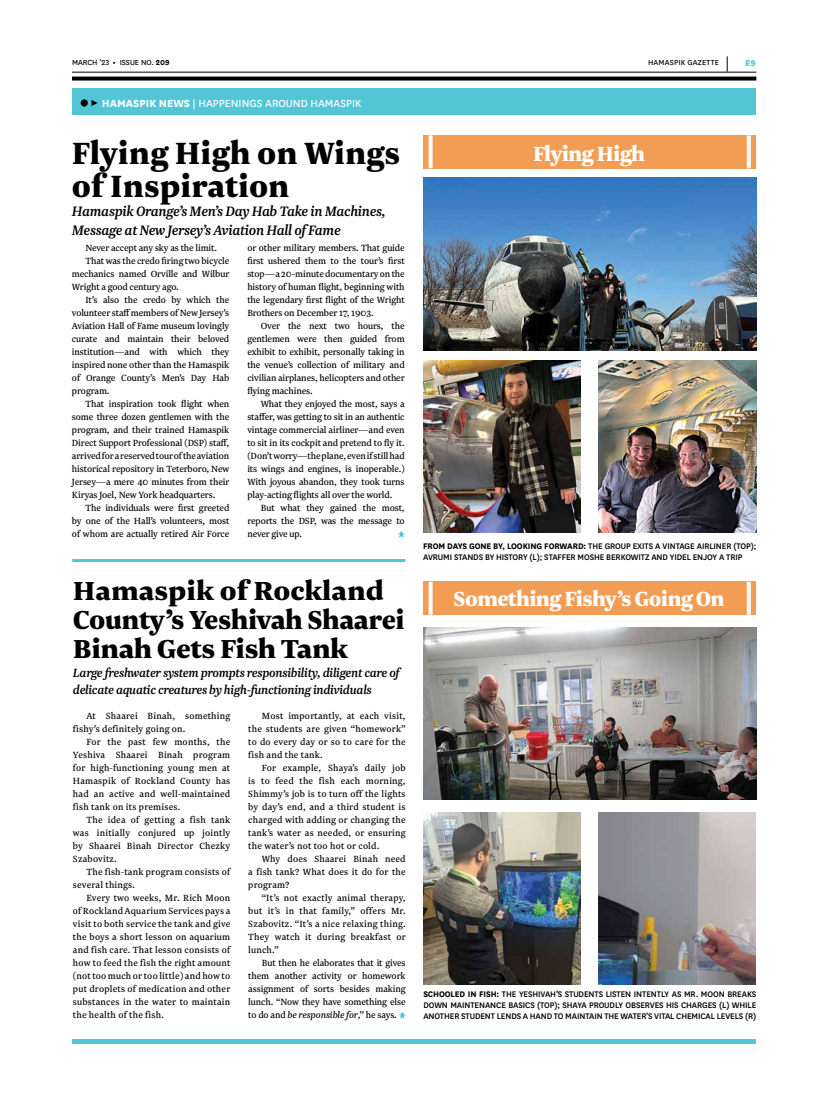
<style>
.page{position:relative;width:828px;height:1116px;background:#fff}
.page>*{position:absolute;margin:0;border:0;box-sizing:border-box;transform-origin:0 0}
.t1{font:900 36px/33px "Newzald";color:#000}
.t2{font:900 30.5px/29px "Newzald";letter-spacing:-.015em;color:#000;scale:1.04 1}
.t3{font:900 24px "Newzald";letter-spacing:-.03em;color:#fff}
.t4{font:italic 500 16px/19px "Newzald";letter-spacing:-.02em;color:#000;scale:.96 1}
.t5{font:italic 500 14px/17px "Newzald";letter-spacing:-.02em;color:#000;scale:.96 1}
.t6{font:12px "National";color:#fff}
.t7{font:10.5px/13px "Newzald";letter-spacing:-.01em;color:#000;text-align:justify}
.t8{font:10.5px/13px "Newzald";letter-spacing:.02em;color:#000}
.t9{font:800 9.9px "National";color:#53c6d6}
.t10{font:500 9.5px/11px "National";letter-spacing:-.01em;color:#000;text-align:justify;scale:.96 1}
.t11{font:8.5px "National";color:#000}
.t12{font:8.5px "National";letter-spacing:.02em;color:#000}
.s1{font-weight:700}
.s2{font-style:italic}
</style>
<div class="page">
<div style="left:423px;top:582px;width:333px;height:33px;background:#f39c53"></div>
<svg style="left:429px;top:582px;width:4px;height:33px"></svg>
<svg style="left:747px;top:582px;width:4px;height:33px"></svg>
<div style="left:423px;top:135px;width:333px;height:33px;background:#f39c53"></div>
<svg style="left:429px;top:135px;width:4px;height:33px"></svg>
<svg style="left:747px;top:135px;width:4px;height:33px"></svg>
<svg style="left:398px;top:531px;width:7px;height:7px"></svg>
<svg style="left:399px;top:1012px;width:7px;height:7px"></svg>
<hr style="left:72px;top:559px;width:333px;height:3px;background:#53c6d6">
<div style="left:72px;top:89px;width:684px;height:26px;background:#53c6d6"></div>
<div style="left:81px;top:99px;width:7px;height:8px;background:#000;border-radius:50%"></div>
<svg style="left:91px;top:100px;width:7px;height:6px"></svg>
<hr style="left:72px;top:1040px;width:684px;height:4px;background:#53c6d6">
<img style="left:423px;top:812px;width:158px;height:172px">
<img style="left:598px;top:812px;width:158px;height:172px">
<img style="left:423px;top:627px;width:333px;height:172px">
<img style="left:423px;top:178px;width:333px;height:172px">
<img style="left:598px;top:360px;width:158px;height:173px">
<img style="left:423px;top:360px;width:158px;height:173px">
<svg style="left:72px;top:77px;width:684px;height:4px;background:#1c1c1c"></svg>
<hr style="left:72px;top:72px;width:684px;height:1px;background:#000">
<svg style="left:727px;top:56px;width:1px;height:16px"></svg>
<p class="t11" style="left:72px;top:57px;width:99px">MARCH ’23 <span class="s1">•</span> ISSUE NO. <span class="s1">209</span></p>
<p class="t12" style="left:648px;top:57px;width:73px">HAMASPIK GAZETTE</p>
<p class="t9" style="left:745px;top:55px;width:12px">E9</p>
<p class="t6" style="left:102px;top:95px;width:261px"><span class="s1">HAMASPIK NEWS</span> | HAPPENINGS AROUND HAMASPIK</p>
<h1 class="t1" style="left:72px;top:135px;width:330px">Flying High on Wings of Inspiration</h1>
<h3 class="t4" style="left:72px;top:201px;width:329px">Hamaspik Orange’s Men’s Day Hab Take in Machines,<br>Message at New Jersey’s Aviation Hall of Fame</h3>
<p class="t7" style="left:85px;top:241px;width:133px">Never accept any sky as the limit.</p>
<p class="t7" style="left:85px;top:254px;width:145px">That was the credo firing two bicycle</p>
<p class="t7" style="left:72px;top:267px;width:159px">mechanics named Orville and Wilbur</p>
<p class="t7" style="left:72px;top:280px;width:108px">Wright a good century ago.</p>
<p class="t7" style="left:85px;top:293px;width:145px">It’s also the credo by which the</p>
<p class="t7" style="left:72px;top:306px;width:159px">volunteer staff members of New Jersey’s</p>
<p class="t7" style="left:72px;top:319px;width:159px">Aviation Hall of Fame museum lovingly</p>
<p class="t7" style="left:72px;top:332px;width:159px">curate and maintain their beloved</p>
<p class="t7" style="left:72px;top:345px;width:159px">institution—and with which they</p>
<p class="t7" style="left:72px;top:358px;width:159px">inspired none other than the Hamaspik</p>
<p class="t7" style="left:72px;top:371px;width:159px">of Orange County’s Men’s Day Hab</p>
<p class="t7" style="left:72px;top:384px;width:39px">program.</p>
<p class="t7" style="left:85px;top:397px;width:145px">That inspiration took flight when</p>
<p class="t7" style="left:72px;top:410px;width:159px">some three dozen gentlemen with the</p>
<p class="t7" style="left:72px;top:423px;width:159px">program, and their trained Hamaspik</p>
<p class="t7" style="left:72px;top:436px;width:159px">Direct Support Professional (DSP) staff,</p>
<p class="t7" style="left:72px;top:449px;width:159px">arrived for a reserved tour of the aviation</p>
<p class="t7" style="left:72px;top:462px;width:159px">historical repository in Teterboro, New</p>
<p class="t7" style="left:72px;top:475px;width:159px">Jersey—a mere 40 minutes from their</p>
<p class="t7" style="left:72px;top:488px;width:145px">Kiryas Joel, New York headquarters.</p>
<p class="t7" style="left:85px;top:501px;width:145px">The individuals were first greeted</p>
<p class="t7" style="left:72px;top:514px;width:159px">by one of the Hall’s volunteers, most</p>
<p class="t7" style="left:72px;top:527px;width:159px">of whom are actually retired Air Force</p>
<p class="t7" style="left:247px;top:241px;width:159px">or other military members. That guide first ushered them to the tour’s first stop—a 20-minute documentary on the history of human flight, beginning with the legendary first flight of the Wright Brothers on December 17, 1903.</p>
<p class="t7" style="left:247px;top:319px;width:159px;text-indent:14px">Over the next two hours, the gentlemen were then guided from exhibit to exhibit, personally taking in the venue’s collection of military and civilian airplanes, helicopters and other flying machines.</p>
<p class="t7" style="left:247px;top:397px;width:159px;text-indent:14px">What they enjoyed the most, says a staffer, was getting to sit in an authentic vintage commercial airliner—and even to sit in its cockpit and pretend to fly it. (Don’t worry—the plane, even if still had its wings and engines, is inoperable.)<br>With joyous abandon, they took turns play-acting flights all over the world.</p>
<p class="t7" style="left:247px;top:501px;width:159px;text-indent:14px">But what they gained the most, reports the DSP, was the message to never give up.</p>
<h2 class="t2" style="left:73px;top:575px;width:321px">Hamaspik of Rockland<br>County’s Yeshivah Shaarei<br>Binah Gets Fish Tank</h2>
<h3 class="t5" style="left:73px;top:664px;width:342px">Large freshwater system prompts responsibility, diligent care of delicate aquatic creatures by high-functioning individuals</h3>
<p class="t8" style="left:73px;top:709px;width:159px;text-indent:14px">At Shaarei Binah, something fishy’s definitely going on.</p>
<p class="t7" style="left:73px;top:735px;width:159px;text-indent:14px">For the past few months, the Yeshiva Shaarei Binah program for high-functioning young men at Hamaspik of Rockland County has had an active and well-maintained fish tank on its premises.</p>
<p class="t7" style="left:73px;top:813px;width:159px;text-indent:14px">The idea of getting a fish tank was initially conjured up jointly by Shaarei Binah Director Chezky Szabovitz.</p>
<p class="t8" style="left:73px;top:865px;width:159px;text-indent:14px">The fish-tank program consists of several things.</p>
<p class="t7" style="left:73px;top:891px;width:159px;text-indent:14px">Every two weeks, Mr. Rich Moon of Rockland Aquarium Services pays a visit to both service the tank and give the boys a short lesson on aquarium and fish care. That lesson consists of how to feed the fish the right amount (not too much or too little) and how to put droplets of medication and other substances in the water to maintain the health of the fish.</p>
<p class="t7" style="left:248px;top:709px;width:159px;text-indent:14px">Most importantly, at each visit, the students are given “homework” to do every day or so to care for the fish and the tank.</p>
<p class="t7" style="left:248px;top:761px;width:159px;text-indent:14px">For example, Shaya’s daily job is to feed the fish each morning, Shimmy’s job is to turn off the lights by day’s end, and a third student is charged with adding or changing the tank’s water as needed, or ensuring the water’s not too hot or cold.</p>
<p class="t7" style="left:248px;top:852px;width:159px;text-indent:14px">Why does Shaarei Binah need a fish tank? What does it do for the program?</p>
<p class="t7" style="left:248px;top:891px;width:159px;text-indent:14px">“It’s not exactly animal therapy, but it’s in that family,” offers Mr.<br>Szabovitz. “It’s a nice relaxing thing.<br>They watch it during breakfast or lunch.”</p>
<p class="t7" style="left:248px;top:956px;width:159px;text-indent:14px">But then he elaborates that it gives them another activity or homework assignment of sorts besides making lunch. “Now they have something else to do and <span class="s2">be responsible for</span>,” he says.</p>
<h3 class="t3" style="left:510px;top:136px;width:160px">Man of the Hour</h3>
<h3 class="t3" style="left:533px;top:138px;width:113px">Flying High</h3>
<p class="t10" style="left:423px;top:540px;width:349px"><span class="s1">FROM DAYS GONE BY, LOOKING FORWARD:</span> THE GROUP EXITS A VINTAGE AIRLINER (TOP);<br>AVRUMI STANDS BY HISTORY (L); STAFFER MOSHE BERKOWITZ AND YIDEL ENJOY A TRIP</p>
<h3 class="t3" style="left:454px;top:583px;width:273px">Something Fishy’s Going On</h3>
<p class="t10" style="left:423px;top:988px;width:348px"><span class="s1">SCHOOLED IN FISH:</span> THE YESHIVAH’S STUDENTS LISTEN INTENTLY AS MR. MOON BREAKS DOWN MAINTENANCE BASICS (TOP); SHAYA PROUDLY OBSERVES HIS CHARGES (L) WHILE ANOTHER STUDENT LENDS A HAND TO MAINTAIN THE WATER’S VITAL CHEMICAL LEVELS (R)</p>
</div>
